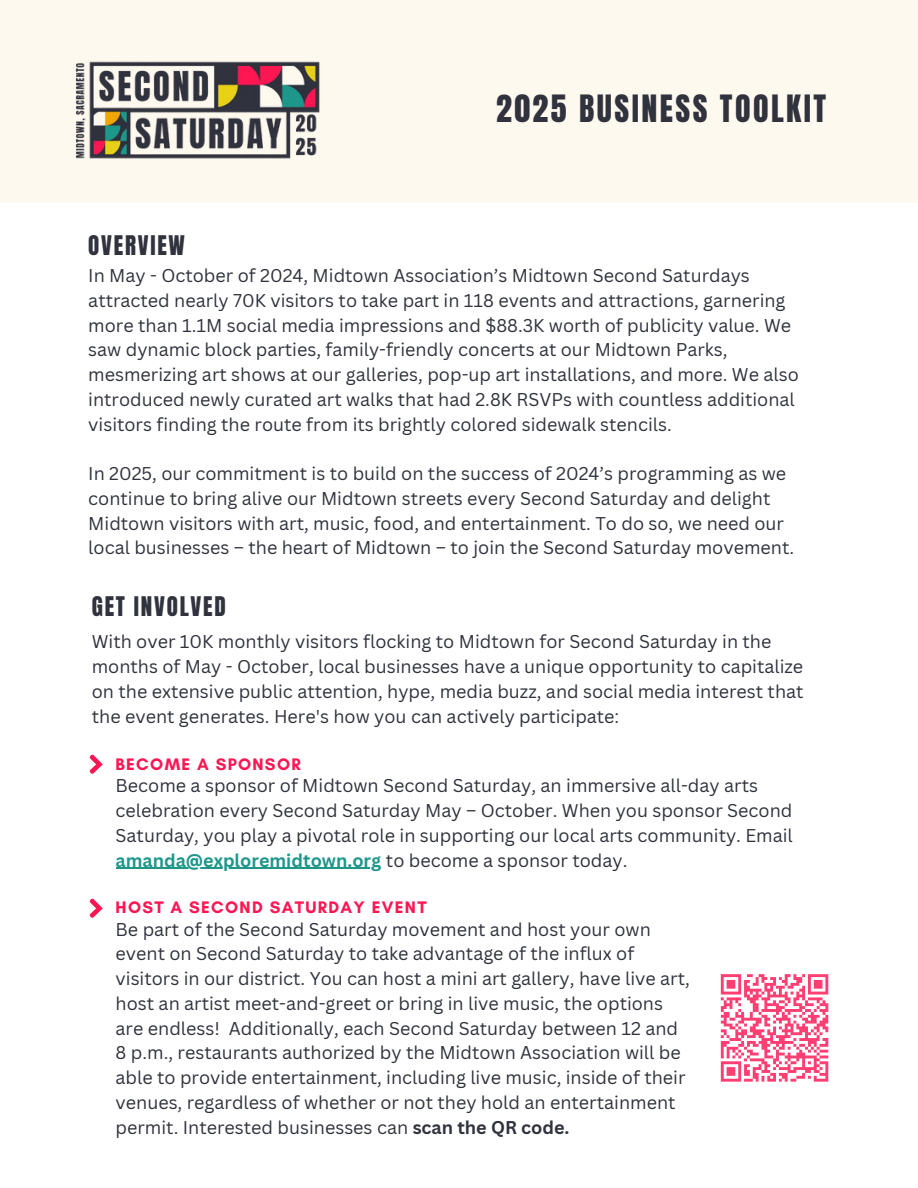
<style>
.page{position:relative;width:918px;height:1188px;background:#fff}
.page>*{position:absolute;margin:0;border:0;box-sizing:border-box;transform-origin:0 0}
.t1{font:31.95px "Anton";letter-spacing:.075em;color:#30323d}
.t2{font:22.95px "Anton";letter-spacing:.075em;color:#30323d}
.t3{font:18px/24.8px "Canva Sans";color:#30323d}
.t4{font:700 18px "Canva Sans";color:#1e978a}
.t5{font:700 16.95px "Glacial Indifference";letter-spacing:.075em;color:#fc1753}
.s1{font-weight:400;color:#30323d}
.s2{font-weight:700}
</style>
<div class="page">
<div style="left:0;top:0;width:918px;height:202px;background:#fef9ef"></div>
<svg style="left:89px;top:754px;width:14px;height:20px"></svg>
<img style="left:75px;top:62px;width:245px;height:97px">
<hr style="left:116px;top:868px;width:266px;height:1px;background:#1e978a">
<svg style="left:89px;top:898px;width:14px;height:20px"></svg>
<svg style="left:720px;top:974px;width:109px;height:108px"></svg>
<h2 class="t2" style="left:88px;top:229px;width:98px">OVERVIEW</h2>
<p class="t1" style="left:496px;top:86px;width:332px">2025 BUSINESS TOOLKIT</p>
<p class="t3" style="left:88px;top:263px;width:712px">In May - October of 2024, Midtown Association’s Midtown Second Saturdays attracted nearly 70K visitors to take part in 118 events and attractions, garnering more than 1.1M social media impressions and $88.3K worth of publicity value. We saw dynamic block parties, family-friendly concerts at our Midtown Parks, mesmerizing art shows at our galleries, pop-up art installations, and more. We also introduced newly curated art walks that had 2.8K RSVPs with countless additional visitors finding the route from its brightly colored sidewalk stencils.</p>
<h2 class="t3" style="left:88px;top:461px;width:707px">In 2025, our commitment is to build on the success of 2024’s programming as we continue to bring alive our Midtown streets every Second Saturday and delight Midtown visitors with art, music, food, and entertainment. To do so, we need our local businesses – the heart of Midtown – to join the Second Saturday movement.</h2>
<p class="t2" style="left:92px;top:590px;width:135px">GET INVOLVED</p>
<p class="t3" style="left:92px;top:629px;width:713px">With over 10K monthly visitors flocking to Midtown for Second Saturday in the months of May - October, local businesses have a unique opportunity to capitalize on the extensive public attention, hype, media buzz, and social media interest that the event generates. Here's how you can actively participate:</p>
<h3 class="t5" style="left:116px;top:754px;width:187px">BECOME A SPONSOR</h3>
<p class="t3" style="left:116px;top:773px;width:679px">Become a sponsor of Midtown Second Saturday, an immersive all-day arts celebration every Second Saturday May – October. When you sponsor Second<br>Saturday, you play a pivotal role in supporting our local arts community. Email</p>
<p class="t4" style="left:116px;top:847px;width:513px">amanda@exploremidtown.org <span class="s1">to become a sponsor today.</span></p>
<p class="t5" style="left:116px;top:897px;width:313px">HOST A SECOND SATURDAY EVENT</p>
<p class="t3" style="left:116px;top:916px;width:576px">Be part of the Second Saturday movement and host your own event on Second Saturday to take advantage of the influx of visitors in our district. You can host a mini art gallery, have live art, host an artist meet-and-greet or bring in live music, the options are endless! Additionally, each Second Saturday between 12 and 8 p.m., restaurants authorized by the Midtown Association will be able to provide entertainment, including live music, inside of their venues, regardless of whether or not they hold an entertainment permit. Interested businesses can <span class="s2">scan the QR code.</span></p>
</div>
